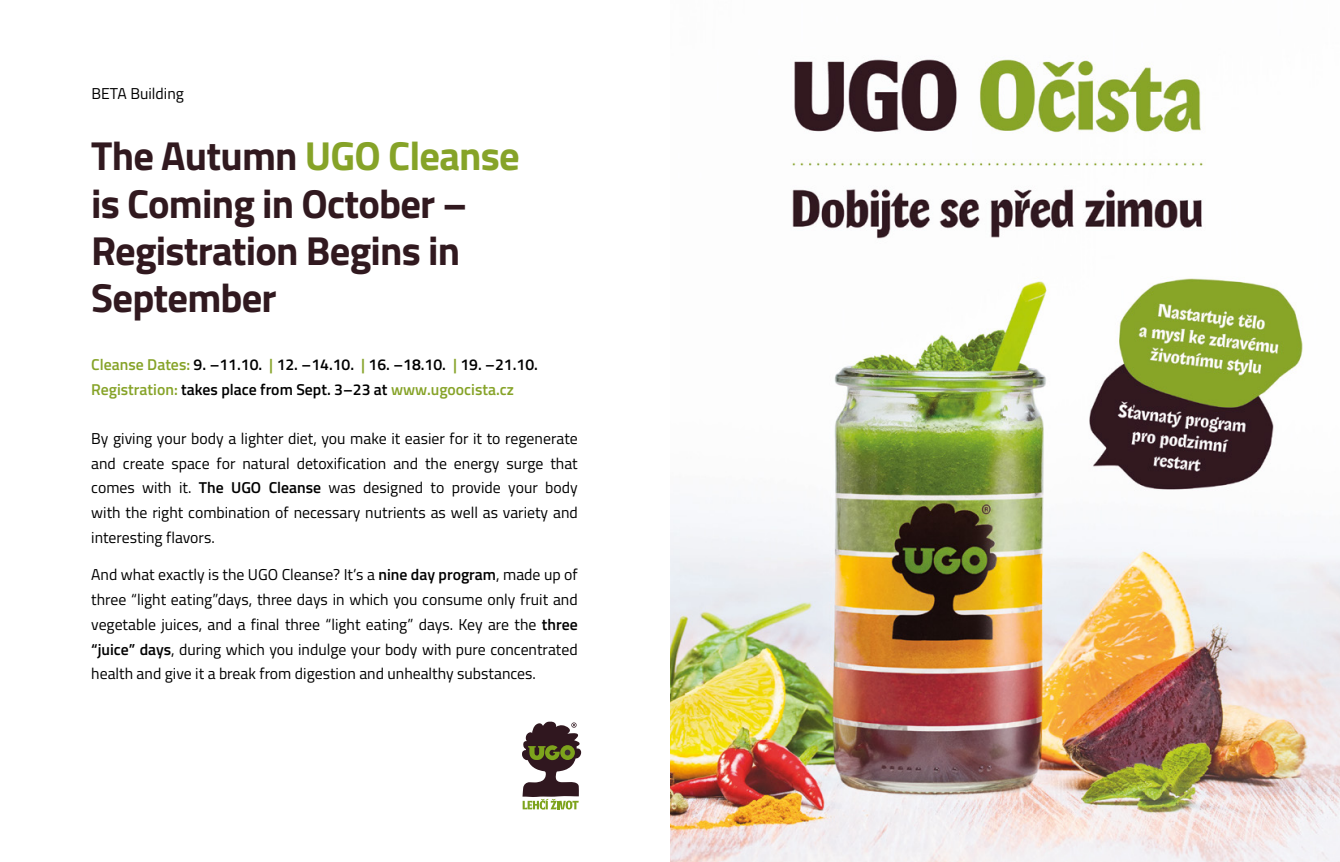
<style>
.page{position:relative;width:1340px;height:862px;background:#fff}
.page>*{position:absolute;margin:0;border:0;box-sizing:border-box;transform-origin:0 0}
.t1{font:700 40.5px/47.2px "Titillium Web";letter-spacing:-.02em;color:#31191f}
.t2{font:15.75px/24.8px "Titillium Web";color:#000;text-align:justify}
.t3{font:600 15.75px/24.8px "Titillium Web";color:#000}
.s1{color:#86a328}
.s2{font-weight:600}
</style>
<div class="page">
<img style="left:670px;top:59px;width:669px;height:802px">
<svg style="left:522px;top:721px;width:59px;height:88px"></svg>
<p class="t2" style="left:92px;top:80px;width:94px">BETA Building</p>
<h1 class="t1" style="left:91px;top:130px;width:430px">The Autumn <span class="s1">UGO Cleanse </span>is Coming in October –<br>Registration Begins in<br>September</h1>
<p class="t3" style="left:91px;top:351px;width:448px"><span class="s1">Cleanse Dates:</span> 9. –11.10. <span class="s1">|</span> 12. –14.10. <span class="s1">|</span> 16. –18.10. <span class="s1">|</span> 19. –21.10.<br><span class="s1">Registration:</span> takes place from Sept. 3–23 at <span class="s1">www.ugoocista.cz</span></p>
<p class="t2" style="left:91px;top:425px;width:488px">By giving your body a lighter diet, you make it easier for it to regenerate and create space for natural detoxification and the energy surge that comes with it. <span class="s2">The UGO Cleanse</span> was designed to provide your body with the right combination of necessary nutrients as well as variety and interesting flavors.</p>
<p class="t2" style="left:91px;top:561px;width:488px">And what exactly is the UGO Cleanse? It’s a <span class="s2">nine day program</span>, made up of three “light eating”days, three days in which you consume only fruit and vegetable juices, and a final three “light eating” days. Key are the <span class="s2">three “juice” days</span>, during which you indulge your body with pure concentrated health and give it a break from digestion and unhealthy substances.</p>
</div>
